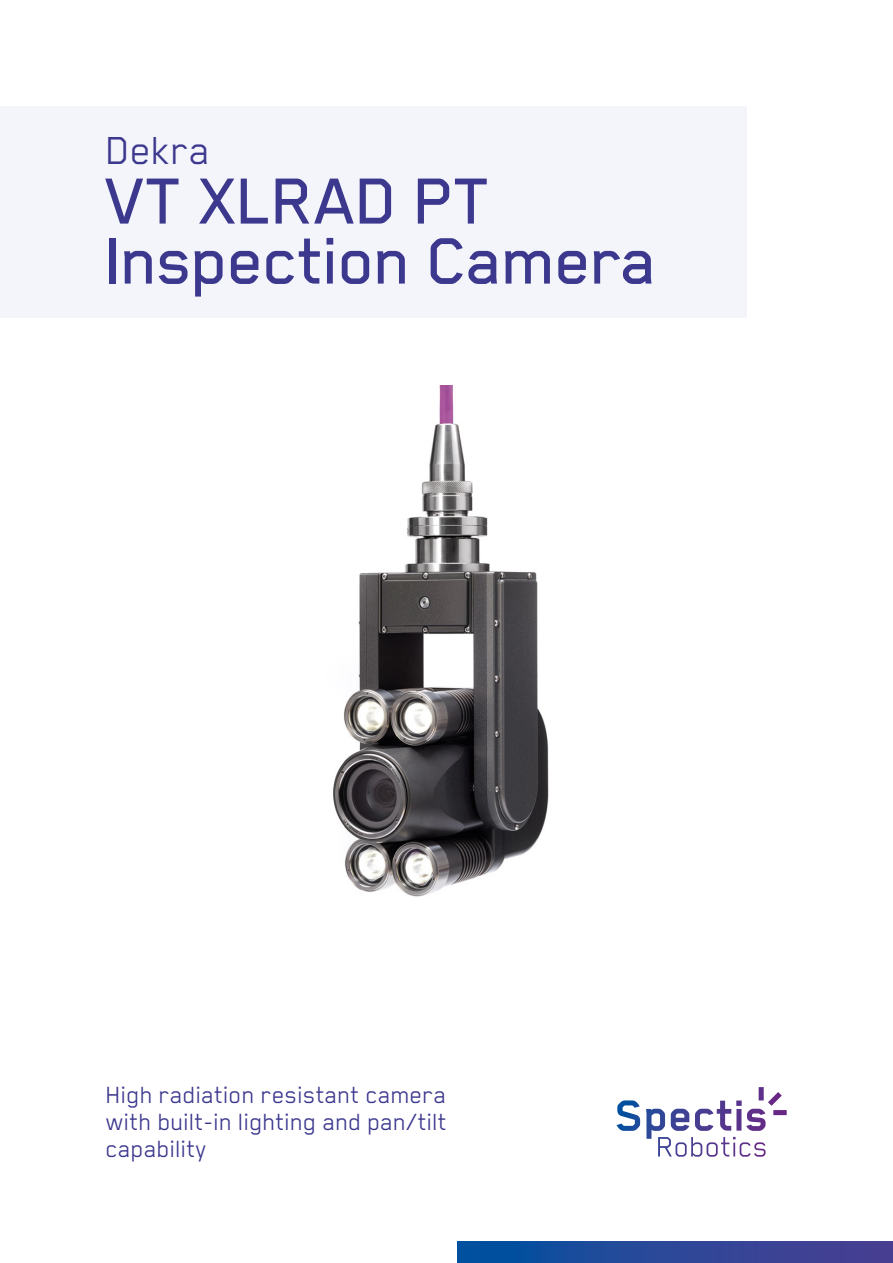
<style>
.page{position:relative;width:893px;height:1263px;background:#fff}
.page>*{position:absolute;margin:0;border:0;box-sizing:border-box;transform-origin:0 0}
.t1{font:500 75px/60px "Blender Pro";letter-spacing:-.01em;color:#3c388e}
.t2{font:45px "Blender Pro";color:#3c388e}
.t3{font:27px/27px "Blender Pro";color:#3c388e;text-align:justify}
</style>
<div class="page">
<svg style="left:617px;top:1100px;width:23px;height:31px"></svg>
<svg style="left:646px;top:1087px;width:141px;height:70px"></svg>
<div style="left:457px;top:1242px;width:436px;height:21px;background:linear-gradient(to right,#0151a0,#4f3e91)"></div>
<img style="left:333px;top:386px;width:216px;height:511px">
<div style="left:0;top:106px;width:746px;height:212px;background:#f4f5fb"></div>
<h2 class="t2" style="left:106px;top:126px;width:106px">Dekra</h2>
<h1 class="t1" style="left:106px;top:169px;width:554px">VT XLRAD PT<br>Inspection Camera</h1>
<p class="t3" style="left:106px;top:1080px;width:342px">High radiation resistant camera with built-in lighting and pan/tilt capability</p>
</div>
